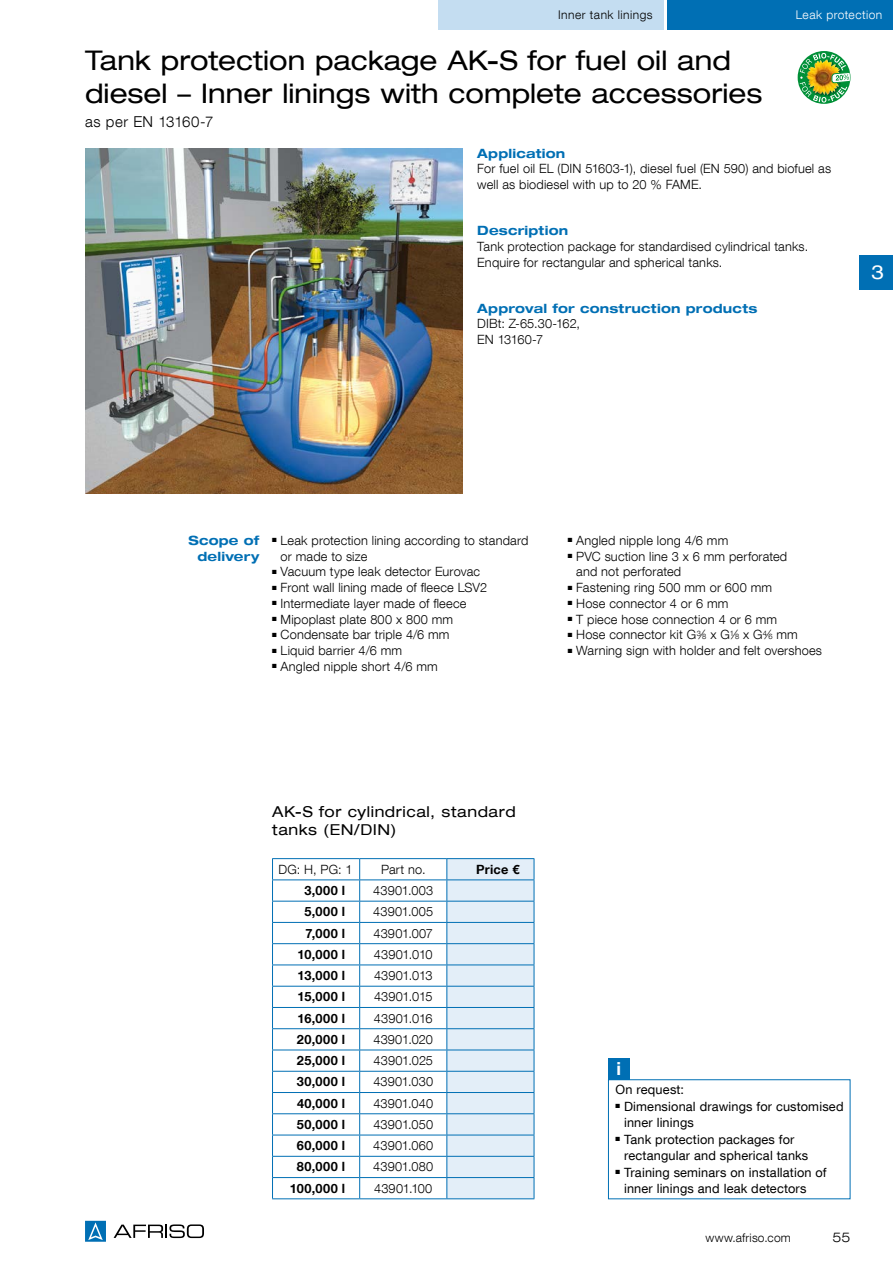
<style>
.page{position:relative;width:893px;height:1263px;background:#fff}
.page>*{position:absolute;margin:0;border:0;box-sizing:border-box;transform-origin:0 0}
.t1{font:expanded 27px/33px "Helvetica Neue LT Com";color:#000}
.t2{font:expanded 19.5px "Helvetica Neue LT Com";color:#fff}
.t3{font:700 18px "Helvetica Neue LT Com";color:#fff}
.t4{font:expanded 15px/18px "Helvetica Neue LT Com";letter-spacing:.04em;color:#000}
.t5{font:300 15px "Helvetica Neue LT Com";letter-spacing:.025em;color:#000}
.t6{font:300 expanded 13.5px "Helvetica Neue LT Com";color:#000}
.t7{font:300 12.75px/15.8px "Helvetica Neue LT Com";letter-spacing:.015em;color:#000}
.t8{font:12.75px/16.5px "Helvetica Neue LT Com";letter-spacing:.015em;color:#000}
.t9{font:700 12.75px "Helvetica Neue LT Com";letter-spacing:.045em;color:#000}
.t10{font:700 expanded 12.75px/16.5px "Helvetica Neue LT Com";letter-spacing:.015em;color:#006fb4;text-align:right}
.t11{font:300 12.75px "Helvetica Neue LT Com";letter-spacing:-.01em;color:#000}
.t12{font:300 12px "Helvetica Neue LT Com";letter-spacing:.04em;color:#000}
.t13{font:300 12px "Helvetica Neue LT Com";letter-spacing:.02em;color:#000}
.t14{font:300 12px "Helvetica Neue LT Com";letter-spacing:.04em;color:#fff}
.s1{font-style:italic}
.s2{font-size:7.5px}
</style>
<div class="page">
<div style="left:668px;top:0;width:225px;height:30px;background:#006fb4"></div>
<div style="left:438px;top:0;width:225px;height:30px;background:#c4ddf1"></div>
<svg style="left:114px;top:1224px;width:90px;height:14px"></svg>
<svg style="left:85px;top:1221px;width:21px;height:21px"></svg>
<div style="left:608px;top:1058px;width:21px;height:21px;background:#006fb4"></div>
<hr style="left:272px;top:858px;width:88px;height:1px;background:#006fb4">
<hr style="left:360px;top:858px;width:87px;height:1px;background:#006fb4">
<hr style="left:447px;top:858px;width:87px;height:1px;background:#006fb4">
<hr style="left:272px;top:879px;width:88px;height:1px;background:#006fb4">
<hr style="left:360px;top:879px;width:87px;height:1px;background:#006fb4">
<hr style="left:272px;top:901px;width:88px;height:1px;background:#006fb4">
<hr style="left:360px;top:901px;width:87px;height:1px;background:#006fb4">
<hr style="left:272px;top:922px;width:88px;height:1px;background:#006fb4">
<hr style="left:360px;top:922px;width:87px;height:1px;background:#006fb4">
<hr style="left:272px;top:943px;width:88px;height:1px;background:#006fb4">
<hr style="left:360px;top:943px;width:87px;height:1px;background:#006fb4">
<hr style="left:272px;top:964px;width:88px;height:1px;background:#006fb4">
<hr style="left:360px;top:964px;width:87px;height:1px;background:#006fb4">
<hr style="left:272px;top:986px;width:88px;height:1px;background:#006fb4">
<hr style="left:360px;top:986px;width:87px;height:1px;background:#006fb4">
<hr style="left:272px;top:1007px;width:88px;height:1px;background:#006fb4">
<hr style="left:360px;top:1007px;width:87px;height:1px;background:#006fb4">
<hr style="left:272px;top:1028px;width:88px;height:1px;background:#006fb4">
<hr style="left:360px;top:1028px;width:87px;height:1px;background:#006fb4">
<hr style="left:272px;top:1049px;width:88px;height:1px;background:#006fb4">
<hr style="left:360px;top:1049px;width:87px;height:1px;background:#006fb4">
<hr style="left:272px;top:1071px;width:88px;height:1px;background:#006fb4">
<hr style="left:360px;top:1071px;width:87px;height:1px;background:#006fb4">
<hr style="left:272px;top:1092px;width:88px;height:1px;background:#006fb4">
<hr style="left:360px;top:1092px;width:87px;height:1px;background:#006fb4">
<hr style="left:272px;top:1113px;width:88px;height:1px;background:#006fb4">
<hr style="left:360px;top:1113px;width:87px;height:1px;background:#006fb4">
<hr style="left:272px;top:1135px;width:88px;height:1px;background:#006fb4">
<hr style="left:360px;top:1135px;width:87px;height:1px;background:#006fb4">
<hr style="left:272px;top:1156px;width:88px;height:1px;background:#006fb4">
<hr style="left:360px;top:1156px;width:87px;height:1px;background:#006fb4">
<hr style="left:272px;top:1177px;width:88px;height:1px;background:#006fb4">
<svg style="left:272px;top:859px;width:1px;height:339px"></svg>
<hr style="left:360px;top:1177px;width:87px;height:1px;background:#006fb4">
<svg style="left:359px;top:859px;width:1px;height:339px"></svg>
<svg style="left:446px;top:859px;width:89px;height:340px;background:#d4e5f3"></svg>
<hr style="left:272px;top:1198px;width:88px;height:1px;background:#006fb4">
<hr style="left:360px;top:1198px;width:87px;height:1px;background:#006fb4">
<hr style="left:447px;top:1198px;width:87px;height:1px;background:#006fb4">
<svg style="left:798px;top:51px;width:52px;height:53px"></svg>
<svg style="left:800px;top:53px;width:50px;height:50px"></svg>
<img style="left:85px;top:149px;width:377px;height:344px">
<div style="left:859px;top:255px;width:34px;height:34px;background:#006fb4"></div>
<p class="t12" style="left:558px;top:7px;width:96px">Inner tank linings</p>
<p class="t14" style="left:796px;top:7px;width:88px">Leak protection</p>
<h1 class="t1" style="left:85px;top:43px;width:679px">Tank protection package AK-S for fuel oil and diesel – Inner linings with complete accessories</h1>
<p class="t5" style="left:85px;top:113px;width:130px">as per EN 13160-7</p>
<p class="t10" style="left:477px;top:145px;width:90px">Application</p>
<p class="t7" style="left:477px;top:161px;width:355px">For fuel oil EL (DIN 51603-1), diesel fuel (EN 590) and biofuel as well as biodiesel with up to 20 % FAME.</p>
<p class="t10" style="left:477px;top:222px;width:92px">Description</p>
<p class="t7" style="left:477px;top:238px;width:332px">Tank protection package for standardised cylindrical tanks.<br>Enquire for rectangular and spherical tanks.</p>
<p class="t10" style="left:477px;top:299px;width:282px">Approval for construction products</p>
<p class="t7" style="left:477px;top:315px;width:104px">DIBt: Z-65.30-162,<br>EN 13160-7</p>
<h2 class="t2" style="left:871px;top:260px;width:15px">3</h2>
<p class="t10" style="left:188px;top:532px;width:72px">Scope of delivery</p>
<p class="t7" style="left:281px;top:532px;width:249px;text-indent:-9px">■ Leak protection lining according to standard or made to size</p>
<p class="t7" style="left:272px;top:564px;width:209px">■ Vacuum type leak detector Eurovac</p>
<p class="t7" style="left:272px;top:579px;width:217px">■ Front wall lining made of fleece LSV2</p>
<p class="t7" style="left:272px;top:595px;width:196px">■ Intermediate layer made of fleece</p>
<p class="t7" style="left:272px;top:611px;width:183px">■ Mipoplast plate 800 x 800 mm</p>
<p class="t7" style="left:272px;top:627px;width:179px">■ Condensate bar triple 4/6 mm</p>
<p class="t7" style="left:272px;top:642px;width:132px">■ Liquid barrier 4/6 mm</p>
<p class="t7" style="left:272px;top:658px;width:167px">■ Angled nipple short 4/6 mm</p>
<p class="t7" style="left:568px;top:532px;width:162px">■ Angled nipple long 4/6 mm</p>
<p class="t7" style="left:576px;top:548px;width:213px;text-indent:-9px">■ PVC suction line 3 x 6 mm perforated and not perforated</p>
<p class="t7" style="left:568px;top:579px;width:206px">■ Fastening ring 500 mm or 600 mm</p>
<p class="t7" style="left:568px;top:595px;width:162px">■ Hose connector 4 or 6 mm</p>
<p class="t7" style="left:568px;top:611px;width:211px">■ T piece hose connection 4 or 6 mm</p>
<p class="t7" style="left:568px;top:627px;width:232px">■ Hose connector kit G<sup>3</sup><span class="s1">/</span><span class="s2">8</span> x G<sup>1</sup><span class="s1">/</span><span class="s2">8</span> x G<sup>4</sup><span class="s1">/</span><span class="s2">6</span> mm</p>
<p class="t7" style="left:568px;top:642px;width:256px">■ Warning sign with holder and felt overshoes</p>
<p class="t4" style="left:272px;top:803px;width:245px">AK-S for cylindrical, standard tanks (EN/DIN)</p>
<p class="t7" style="left:279px;top:861px;width:76px">DG: H, PG: 1</p>
<p class="t7" style="left:381px;top:861px;width:46px">Part no.</p>
<p class="t9" style="left:476px;top:861px;width:45px">Price €</p>
<p class="t9" style="left:304px;top:882px;width:42px">3,000 l</p>
<p class="t7" style="left:373px;top:882px;width:62px">43901.003</p>
<p class="t9" style="left:304px;top:904px;width:42px">5,000 l</p>
<p class="t7" style="left:373px;top:903px;width:62px">43901.005</p>
<p class="t9" style="left:306px;top:925px;width:41px">7,000 l</p>
<p class="t7" style="left:373px;top:925px;width:61px">43901.007</p>
<p class="t9" style="left:298px;top:946px;width:49px">10,000 l</p>
<p class="t11" style="left:374px;top:946px;width:60px">43901.010</p>
<p class="t9" style="left:298px;top:967px;width:49px">13,000 l</p>
<p class="t11" style="left:374px;top:968px;width:60px">43901.013</p>
<p class="t9" style="left:298px;top:989px;width:49px">15,000 l</p>
<p class="t11" style="left:374px;top:989px;width:60px">43901.015</p>
<p class="t9" style="left:297px;top:1010px;width:49px">16,000 l</p>
<p class="t11" style="left:374px;top:1010px;width:60px">43901.016</p>
<p class="t9" style="left:297px;top:1031px;width:50px">20,000 l</p>
<p class="t7" style="left:373px;top:1031px;width:61px">43901.020</p>
<p class="t9" style="left:297px;top:1052px;width:50px">25,000 l</p>
<p class="t7" style="left:374px;top:1052px;width:61px">43901.025</p>
<p class="t9" style="left:297px;top:1074px;width:50px">30,000 l</p>
<p class="t7" style="left:373px;top:1073px;width:61px">43901.030</p>
<p class="t9" style="left:297px;top:1095px;width:50px">40,000 l</p>
<p class="t7" style="left:373px;top:1095px;width:61px">43901.040</p>
<p class="t9" style="left:297px;top:1116px;width:50px">50,000 l</p>
<p class="t7" style="left:373px;top:1116px;width:61px">43901.050</p>
<p class="t9" style="left:297px;top:1137px;width:50px">60,000 l</p>
<p class="t7" style="left:373px;top:1137px;width:62px">43901.060</p>
<p class="t9" style="left:297px;top:1159px;width:50px">80,000 l</p>
<p class="t7" style="left:373px;top:1159px;width:61px">43901.080</p>
<p class="t9" style="left:290px;top:1180px;width:57px">100,000 l</p>
<p class="t7" style="left:374px;top:1180px;width:60px">43901.100</p>
<h3 class="t3" style="left:616px;top:1057px;width:6px">i</h3>
<p class="t8" style="left:615px;top:1081px;width:70px">On request:</p>
<p class="t8" style="left:624px;top:1097px;width:221px;text-indent:-9px">■ Dimensional drawings for customised inner linings</p>
<p class="t8" style="left:624px;top:1130px;width:186px;text-indent:-9px">■ Tank protection packages for rectangular and spherical tanks</p>
<p class="t8" style="left:624px;top:1163px;width:204px;text-indent:-9px">■ Training seminars on installation of inner linings and leak detectors</p>
<p class="t13" style="left:705px;top:1230px;width:87px">www.afriso.com</p>
<p class="t6" style="left:832px;top:1228px;width:19px">55</p>
</div>
